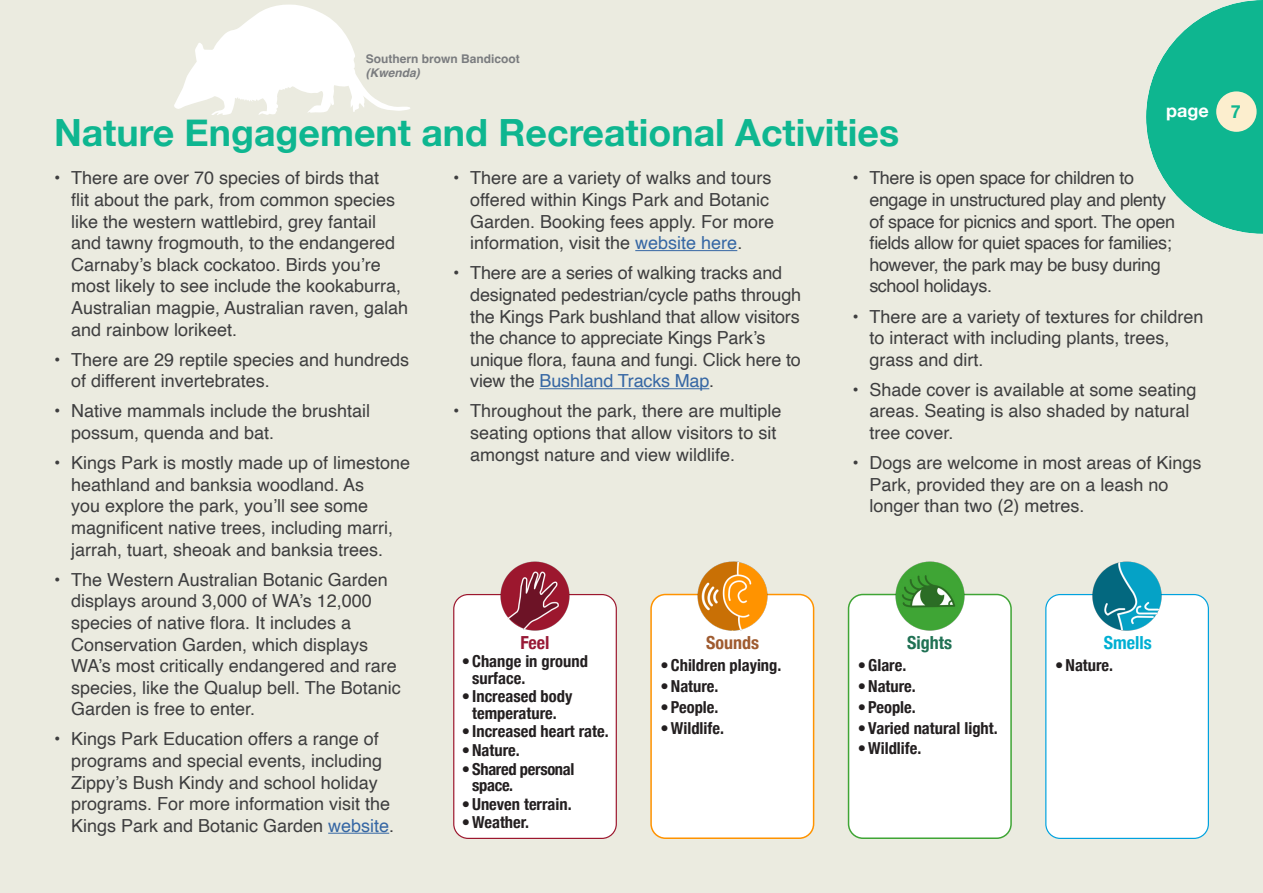
<style>
.page{position:relative;width:1263px;height:893px;background:#ebebe0}
.page>*{position:absolute;margin:0;border:0;box-sizing:border-box;transform-origin:0 0}
.Headings_-_coloured{font:700 37.5px "Helvetica Neue";color:#0eb690}
.t1{font:18px/21.6px "Helvetica";color:#3e3e3f}
.t2{font:18px/21.6px "Helvetica";letter-spacing:-.02em;color:#3e3e3f}
.t3{font:700 condensed 18px "Helvetica Neue";color:#00afd3}
.t4{font:700 condensed 18px "Helvetica Neue";color:#9f5b30}
.t5{font:700 condensed 18px "Helvetica Neue";color:#207154}
.t6{font:700 18px "Helvetica Neue";color:#fff}
.t7{font:700 condensed 18px "Helvetica Neue";color:#981936}
.t8{font:700 condensed 16.5px/16.5px "Helvetica Neue";color:#231f20}
.t9{font:700 condensed 16.5px/16.5px "Helvetica Neue";letter-spacing:-.02em;color:#231f20}
.Body_text{font:700 12px/14.4px "Helvetica";color:#7a7c7f}
.s1{font-style:italic}
.s2{color:#0eb690}
.s3{color:#3667a4}
</style>
<div class="page">
<hr style="left:328px;top:833px;width:61px;height:1px;background:#3667a4">
<hr style="left:635px;top:250px;width:102px;height:1px;background:#3667a4">
<hr style="left:540px;top:388px;width:169px;height:1px;background:#3667a4">
<div style="left:1046px;top:595px;width:162px;height:243px;background:#fff;border-radius:14px"></div>
<div style="left:1045px;top:594px;width:164px;height:245px;border:1px solid #00a2df;border-radius:14px"></div>
<img style="left:1088px;top:557px;width:78px;height:78px;border-radius:39px">
<div style="left:454px;top:595px;width:162px;height:243px;background:#fff;border-radius:14px"></div>
<div style="left:453px;top:594px;width:164px;height:245px;border:1px solid #9c172e;border-radius:14px"></div>
<img style="left:496px;top:557px;width:78px;height:78px;border-radius:39px">
<div style="left:651px;top:594px;width:163px;height:244px;background:#fff;border-radius:14px"></div>
<div style="left:650px;top:594px;width:164px;height:245px;border:2px solid #ff9300;border-radius:14px"></div>
<img style="left:693px;top:557px;width:78px;height:78px;border-radius:39px">
<div style="left:848px;top:594px;width:163px;height:244px;background:#fff;border-radius:14px"></div>
<div style="left:848px;top:594px;width:164px;height:245px;border:2px solid #3fa535;border-radius:14px"></div>
<img style="left:891px;top:557px;width:77px;height:78px;border-radius:39px">
<svg style="left:173px;top:3px;width:238px;height:113px"></svg>
<p class="Body_text" style="left:366px;top:53px;width:156px">Southern brown Bandicoot <span class="s1">(Kwenda)</span></p>
<p class="t6" style="left:1166px;top:97px;width:76px">page <span class="s2">7</span></p>
<p class="Headings_-_coloured" style="left:54px;top:103px;width:847px">Nature Engagement and Recreational Activities</p>
<p class="t1" style="left:71px;top:168px;width:339px;text-indent:-17px">• There are over 70 species of birds that<br>flit about the park, from common species like the western wattlebird, grey fantail and tawny frogmouth, to the endangered Carnaby’s black cockatoo. Birds you’re most likely to see include the kookaburra, Australian magpie, Australian raven, galah and rainbow lorikeet.</p>
<p class="t1" style="left:71px;top:349px;width:340px;text-indent:-17px">• There are 29 reptile species and hundreds of different invertebrates.</p>
<p class="t1" style="left:71px;top:401px;width:301px;text-indent:-17px">• Native mammals include the brushtail possum, quenda and bat.</p>
<p class="t1" style="left:71px;top:453px;width:341px;text-indent:-17px">• Kings Park is mostly made up of limestone heathland and banksia woodland. As<br>you explore the park, you’ll see some magnificent native trees, including marri, jarrah, tuart, sheoak and banksia trees.</p>
<p class="t1" style="left:71px;top:569px;width:331px;text-indent:-17px">• The Western Australian Botanic Garden displays around 3,000 of WA’s 12,000 species of native flora. It includes a Conservation Garden, which displays WA’s most critically endangered and rare species, like the Qualup bell. The Botanic Garden is free to enter.</p>
<p class="t1" style="left:71px;top:729px;width:325px;text-indent:-17px">• Kings Park Education offers a range of programs and special events, including Zippy’s Bush Kindy and school holiday programs. For more information visit the Kings Park and Botanic Garden <span class="s3">website</span>.</p>
<p class="t1" style="left:470px;top:168px;width:305px;text-indent:-17px">• There are a variety of walks and tours offered within Kings Park and Botanic Garden. Booking fees apply. For more information, visit the <span class="s3">website here</span>.</p>
<p class="t1" style="left:470px;top:263px;width:332px;text-indent:-17px">• There are a series of walking tracks and designated pedestrian/cycle paths through the Kings Park bushland that allow visitors the chance to appreciate Kings Park’s unique flora, fauna and fungi. Click here to view the <span class="s3">Bushland Tracks Map</span>.</p>
<p class="t1" style="left:470px;top:401px;width:313px;text-indent:-17px">• Throughout the park, there are multiple seating options that allow visitors to sit amongst nature and view wildlife.</p>
<p class="t2" style="left:869px;top:168px;width:307px;text-indent:-17px">• There is open space for children to engage in unstructured play and plenty of space for picnics and sport. The open fields allow for quiet spaces for families; however, the park may be busy during school holidays.</p>
<p class="t1" style="left:869px;top:306px;width:336px;text-indent:-17px">• There are a variety of textures for children to interact with including plants, trees, grass and dirt.</p>
<p class="t1" style="left:869px;top:379px;width:329px;text-indent:-17px">• Shade cover is available at some seating areas. Seating is also shaded by natural tree cover.</p>
<p class="t1" style="left:869px;top:453px;width:334px;text-indent:-17px">• Dogs are welcome in most areas of Kings<br>Park, provided they are on a leash no longer than two (2) metres.</p>
<p class="t4" style="left:706px;top:627px;width:54px">Sounds</p>
<p class="t8" style="left:660px;top:656px;width:123px">• Children playing.</p>
<p class="t8" style="left:660px;top:677px;width:60px">•Nature.</p>
<p class="t8" style="left:660px;top:698px;width:60px">• People.</p>
<p class="t8" style="left:660px;top:718px;width:65px">•Wildlife.</p>
<p class="t5" style="left:907px;top:627px;width:46px">Sights</p>
<p class="t3" style="left:1104px;top:627px;width:49px">Smells</p>
<p class="t8" style="left:1055px;top:656px;width:60px">•Nature.</p>
<p class="t7" style="left:520px;top:627px;width:30px">Feel</p>
<p class="t8" style="left:472px;top:652px;width:117px;text-indent:-10px">• Change in ground surface.</p>
<p class="t8" style="left:462px;top:687px;width:112px;text-align:center">• Increased body temperature.</p>
<p class="t8" style="left:462px;top:722px;width:148px">• Increased heart rate.</p>
<p class="t8" style="left:462px;top:741px;width:60px">•Nature.</p>
<p class="t9" style="left:472px;top:759px;width:104px;text-indent:-10px">• Shared personal space.</p>
<p class="t8" style="left:462px;top:794px;width:112px">• Uneven terrain.</p>
<p class="t8" style="left:462px;top:813px;width:69px">•Weather.</p>
<p class="t8" style="left:858px;top:656px;width:50px">•Glare.</p>
<p class="t8" style="left:858px;top:677px;width:60px">•Nature.</p>
<p class="t8" style="left:858px;top:698px;width:60px">• People.</p>
<p class="t8" style="left:858px;top:718px;width:141px">• Varied natural light.</p>
<p class="t8" style="left:858px;top:739px;width:65px">•Wildlife.</p>
</div>
